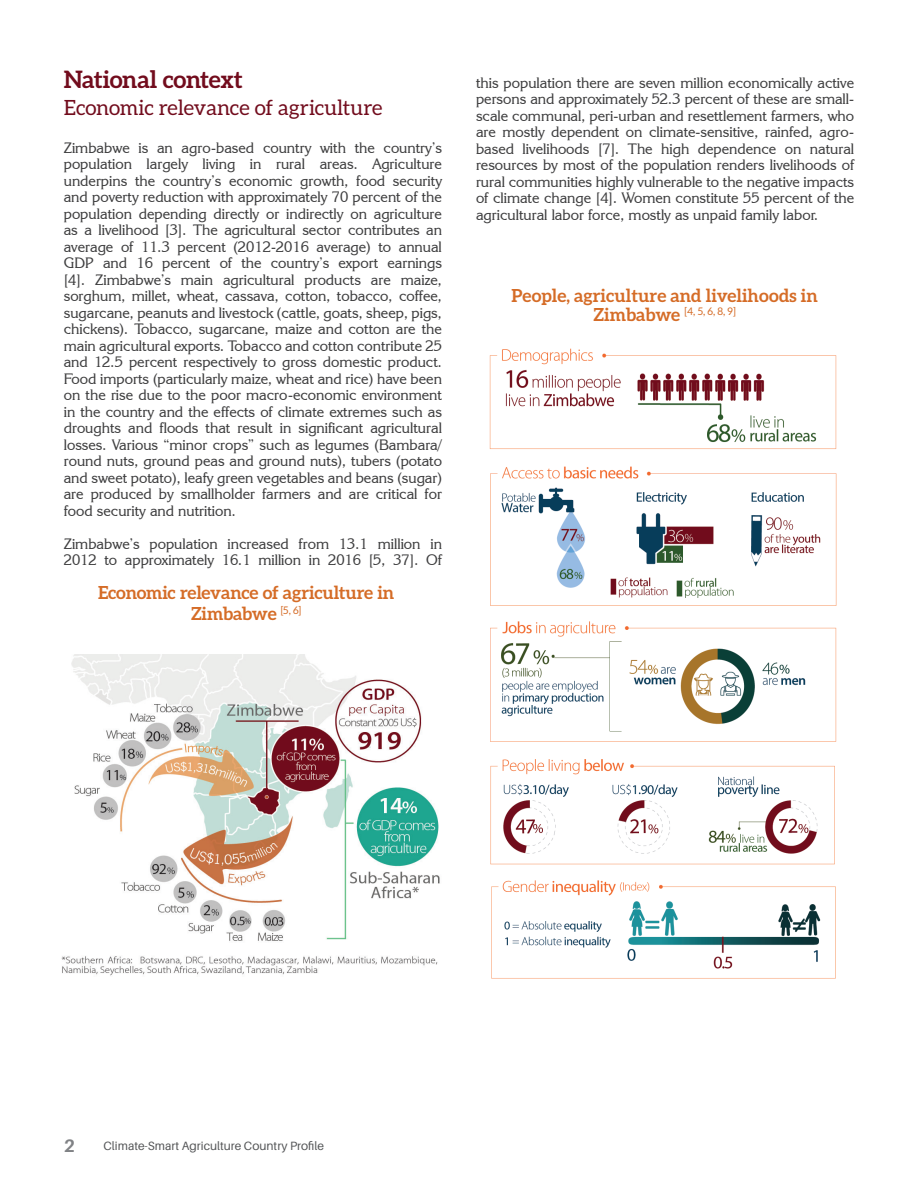
<style>
.page{position:relative;width:918px;height:1188px;background:#fff}
.page>*{position:absolute;margin:0;border:0;box-sizing:border-box;transform-origin:0 0}
.SUBTITULOS{font:700 24px "Aleo";letter-spacing:-.02em;color:#720c1d}
.SUBTITULOS-2{font:21px "Aleo";letter-spacing:-.005em;color:#720c1d}
.TITULOS_INFOGRAFIAS{font:700 18px "Aleo";letter-spacing:-.005em;color:#d56c27}
.SUBTITULOS-3{font:700 18px "Aileron";color:#808285}
.TEXTO_NUEVO{font:15px/16.5px "Korinna IT Cby BT";color:#3e3e3f;text-align:justify}
.t1{font:12px "Aileron";color:#545557}
.TITULOS_INFOGRAFIAS-2{font:10.5px "Aleo";color:#d56c27}
.s1{font-weight:700;font-size:18px}
</style>
<div class="page">
<img style="left:489px;top:348px;width:348px;height:101px">
<img style="left:61px;top:654px;width:379px;height:322px">
<img style="left:490px;top:621px;width:347px;height:121px">
<img style="left:490px;top:759px;width:345px;height:106px">
<img style="left:490px;top:466px;width:347px;height:140px">
<img style="left:491px;top:880px;width:345px;height:99px">
<p class="SUBTITULOS" style="left:64px;top:66px;width:181px">National context</p>
<p class="SUBTITULOS-2" style="left:64px;top:96px;width:320px">Economic relevance of agriculture</p>
<p class="TEXTO_NUEVO" style="left:64px;top:139px;width:380px">Zimbabwe is an agro-based country with the country’s population largely living in rural areas. Agriculture underpins the country’s economic growth, food security and poverty reduction with approximately 70 percent of the population depending directly or indirectly on agriculture as a livelihood [3]. The agricultural sector contributes an average of 11.3 percent (2012-2016 average) to annual GDP and 16 percent of the country’s export earnings [4]. Zimbabwe’s main agricultural products are maize, sorghum, millet, wheat, cassava, cotton, tobacco, coffee, sugarcane, peanuts and livestock (cattle, goats, sheep, pigs, chickens). Tobacco, sugarcane, maize and cotton are the main agricultural exports. Tobacco and cotton contribute 25 and 12.5 percent respectively to gross domestic product.<br>Food imports (particularly maize, wheat and rice) have been on the rise due to the poor macro-economic environment in the country and the effects of climate extremes such as droughts and floods that result in significant agricultural losses. Various “minor crops” such as legumes (Bambara/ round nuts, ground peas and ground nuts), tubers (potato and sweet potato), leafy green vegetables and beans (sugar) are produced by smallholder farmers and are critical for food security and nutrition.</p>
<p class="TEXTO_NUEVO" style="left:64px;top:535px;width:380px">Zimbabwe’s population increased from 13.1 million in<br>2012 to approximately 16.1 million in 2016 [5, 37]. Of</p>
<p class="TITULOS_INFOGRAFIAS" style="left:98px;top:583px;width:298px">Economic relevance of agriculture in</p>
<p class="TITULOS_INFOGRAFIAS" style="left:191px;top:604px;width:112px">Zimbabwe <sup>[5,</sup> <sup>6]</sup></p>
<p class="TEXTO_NUEVO" style="left:476px;top:74px;width:380px">this population there are seven million economically active persons and approximately 52.3 percent of these are small&shy;scale communal, peri-urban and resettlement farmers, who are mostly dependent on climate-sensitive, rainfed, agro&shy;based livelihoods [7]. The high dependence on natural resources by most of the population renders livelihoods of rural communities highly vulnerable to the negative impacts of climate change [4]. Women constitute 55 percent of the agricultural labor force, mostly as unpaid family labor.</p>
<p class="TITULOS_INFOGRAFIAS" style="left:512px;top:285px;width:308px">People, agriculture and livelihoods in</p>
<p class="TITULOS_INFOGRAFIAS-2" style="left:594px;top:305px;width:144px"><span class="s1">Zimbabwe</span> [4, 5, 6, 8, 9]</p>
<p class="SUBTITULOS-3" style="left:64px;top:1136px;width:13px">2</p>
<p class="t1" style="left:104px;top:1139px;width:222px">Climate-Smart Agriculture Country Profile</p>
</div>
